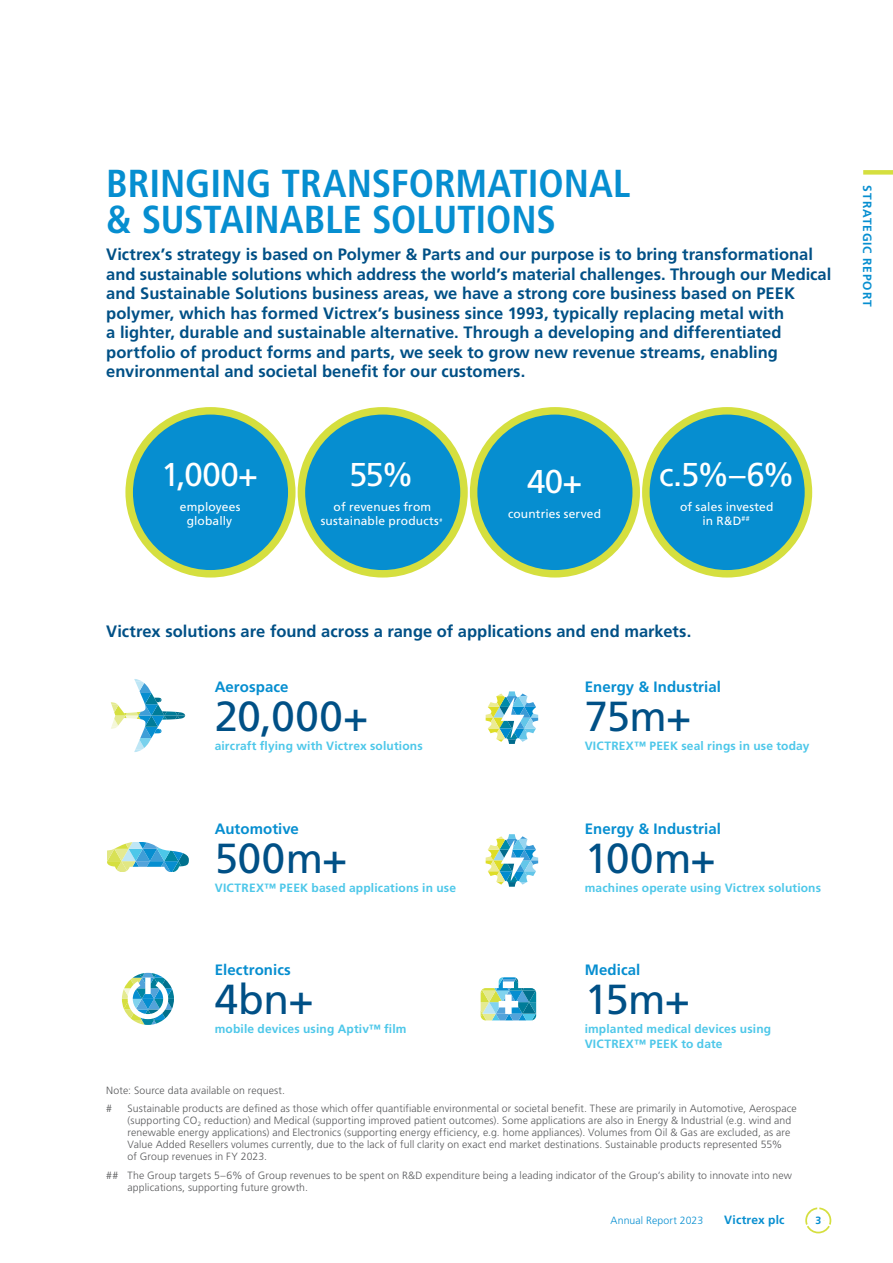
<style>
.page{position:relative;width:893px;height:1263px;background:#fff}
.page>*{position:absolute;margin:0;border:0;box-sizing:border-box;transform-origin:0 0}
.Chart_big_figure_28pt{font:42px "Frutiger LT Pro";letter-spacing:-.005em;color:#005086}
.Heading{font:700 condensed 39px/36px "Frutiger LT Pro";letter-spacing:-.005em;color:#068ed0}
.AAG_Small_Figure{font:33px "Frutiger LT Pro";letter-spacing:-.015em;color:#fff}
.Intro_Text_dark_blue{font:700 16.5px/19.5px "Frutiger LT Pro";color:#005086}
.Subhead_0{font:700 16.5px "Frutiger LT Pro";color:#005086}
.Subhead_1{font:700 15px "Frutiger LT Pro";letter-spacing:.005em;color:#068ed0}
.AAG_Under_text_blue{font:700 12px/15px "Frutiger LT Pro";letter-spacing:.015em;color:#4dc7e9}
.AAG_Under_text_white_centre{font:12px/13.5px "Frutiger LT Pro";letter-spacing:.01em;color:#fff;text-align:center}
.t1{font:700 12px "Frutiger LT Pro";letter-spacing:.065em;color:#068ed0}
.t2{font:700 12px "Frutiger LT Pro";letter-spacing:.015em;color:#068ed0}
.Footnote{font:300 10.5px/12px "Frutiger LT Pro";letter-spacing:.01em;color:#57585a}
.t3{font:300 10.5px "Frutiger LT Pro";letter-spacing:.01em;color:#068ed0}
.t4{font:700 10.5px "Frutiger LT Pro";color:#068ed0}
.AAG_Under_text_white_centre-2{font:5.25px "Frutiger LT Pro";color:#fff}
</style>
<div class="page">
<div style="left:129px;top:411px;width:163px;height:163px;background:#068ed0;border-radius:50%"></div>
<div style="left:125px;top:407px;width:171px;height:170px;border:8px solid #d5df3f;border-radius:50%"></div>
<div style="left:301px;top:411px;width:163px;height:163px;background:#068ed0;border-radius:50%"></div>
<div style="left:298px;top:407px;width:170px;height:170px;border:8px solid #d5df3f;border-radius:50%"></div>
<div style="left:474px;top:411px;width:162px;height:163px;background:#068ed0;border-radius:50%"></div>
<div style="left:470px;top:407px;width:170px;height:170px;border:8px solid #d5df3f;border-radius:50%"></div>
<svg style="left:111px;top:679px;width:74px;height:73px"></svg>
<svg style="left:107px;top:842px;width:82px;height:30px"></svg>
<svg style="left:122px;top:973px;width:52px;height:52px"></svg>
<svg style="left:486px;top:691px;width:52px;height:53px"></svg>
<svg style="left:486px;top:834px;width:52px;height:53px"></svg>
<svg style="left:481px;top:977px;width:56px;height:43px"></svg>
<div style="left:646px;top:411px;width:162px;height:163px;background:#068ed0;border-radius:50%"></div>
<div style="left:642px;top:407px;width:170px;height:170px;border:8px solid #d5df3f;border-radius:50%"></div>
<div style="left:863px;top:170px;width:30px;height:5px;background:#d5df3f"></div>
<svg style="left:805px;top:1207px;width:26px;height:26px"></svg>
<p class="Heading" style="left:106px;top:166px;width:525px">BRINGING TRANSFORMATIONAL &amp; SUSTAINABLE SOLUTIONS</p>
<p class="Intro_Text_dark_blue" style="left:106px;top:245px;width:726px">Victrex’s strategy is based on Polymer &amp; Parts and our purpose is to bring transformational and sustainable solutions which address the world’s material challenges. Through our Medical and Sustainable Solutions business areas, we have a strong core business based on PEEK polymer, which has formed Victrex’s business since 1993, typically replacing metal with<br>a lighter, durable and sustainable alternative. Through a developing and differentiated portfolio of product forms and parts, we seek to grow new revenue streams, enabling environmental and societal benefit for our customers.</p>
<p class="t1" style="left:874px;top:185px;width:123px;rotate:90deg">STRATEGIC REPORT</p>
<p class="AAG_Small_Figure" style="left:161px;top:455px;width:98px">1,000+</p>
<p class="AAG_Under_text_white_centre" style="left:180px;top:500px;width:62px">employees globally</p>
<p class="AAG_Small_Figure" style="left:349px;top:455px;width:67px">55%</p>
<p class="AAG_Under_text_white_centre" style="left:321px;top:500px;width:120px">of revenues from sustainable products</p>
<p class="AAG_Under_text_white_centre-2" style="left:440px;top:517px;width:4px">#</p>
<p class="AAG_Small_Figure" style="left:527px;top:462px;width:57px">40+</p>
<p class="AAG_Under_text_white_centre" style="left:508px;top:507px;width:94px">countries served</p>
<p class="AAG_Small_Figure" style="left:659px;top:455px;width:137px">c.5%–6%</p>
<p class="AAG_Under_text_white_centre" style="left:680px;top:500px;width:95px">of sales invested in R&amp;D<sup>##</sup></p>
<p class="Subhead_0" style="left:106px;top:621px;width:586px">Victrex solutions are found across a range of applications and end markets.</p>
<p class="Subhead_1" style="left:215px;top:678px;width:75px">Aerospace</p>
<p class="Chart_big_figure_28pt" style="left:215px;top:692px;width:155px">20,000+</p>
<p class="AAG_Under_text_blue" style="left:215px;top:739px;width:209px">aircraft flying with Victrex solutions</p>
<p class="Subhead_1" style="left:215px;top:819px;width:86px">Automotive</p>
<p class="Chart_big_figure_28pt" style="left:215px;top:833px;width:134px">500m+</p>
<p class="AAG_Under_text_blue" style="left:215px;top:880px;width:243px">VICTREX™ PEEK based applications in use</p>
<p class="Subhead_1" style="left:215px;top:961px;width:78px">Electronics</p>
<p class="Chart_big_figure_28pt" style="left:215px;top:975px;width:100px">4bn+</p>
<p class="AAG_Under_text_blue" style="left:215px;top:1021px;width:193px">mobile devices using Aptiv™ film</p>
<p class="Subhead_1" style="left:585px;top:678px;width:138px">Energy &amp; Industrial</p>
<p class="Chart_big_figure_28pt" style="left:585px;top:692px;width:108px">75m+</p>
<p class="AAG_Under_text_blue" style="left:585px;top:739px;width:226px">VICTREX™ PEEK seal rings in use today</p>
<p class="Subhead_1" style="left:585px;top:819px;width:138px">Energy &amp; Industrial</p>
<p class="Chart_big_figure_28pt" style="left:585px;top:833px;width:133px">100m+</p>
<p class="AAG_Under_text_blue" style="left:585px;top:880px;width:238px">machines operate using Victrex solutions</p>
<p class="Subhead_1" style="left:585px;top:961px;width:57px">Medical</p>
<p class="Chart_big_figure_28pt" style="left:585px;top:975px;width:107px">15m+</p>
<p class="AAG_Under_text_blue" style="left:585px;top:1021px;width:188px">implanted medical devices using<br>VICTREX™ PEEK to date</p>
<p class="Footnote" style="left:106px;top:1084px;width:180px">Note: Source data available on request.</p>
<p class="Footnote" style="left:106px;top:1103px;width:7px">#</p>
<p class="Footnote" style="left:128px;top:1103px;width:671px">Sustainable products are defined as those which offer quantifiable environmental or societal benefit. These are primarily in Automotive, Aerospace (supporting CO<sub>2</sub> reduction) and Medical (supporting improved patient outcomes). Some applications are also in Energy &amp; Industrial (e.g. wind and renewable energy applications) and Electronics (supporting energy efficiency, e.g. home appliances). Volumes from Oil &amp; Gas are excluded, as are Value Added Resellers volumes currently, due to the lack of full clarity on exact end market destinations. Sustainable products represented 55%<br>of Group revenues in FY 2023.</p>
<p class="Footnote" style="left:128px;top:1169px;width:666px;text-indent:-21px">## The Group targets 5–6% of Group revenues to be spent on R&amp;D expenditure being a leading indicator of the Group’s ability to innovate into new applications, supporting future growth.</p>
<p class="t3" style="left:611px;top:1214px;width:94px">Annual Report 2023</p>
<p class="t2" style="left:724px;top:1213px;width:62px">Victrex plc</p>
<p class="t4" style="left:815px;top:1214px;width:7px">3</p>
</div>
